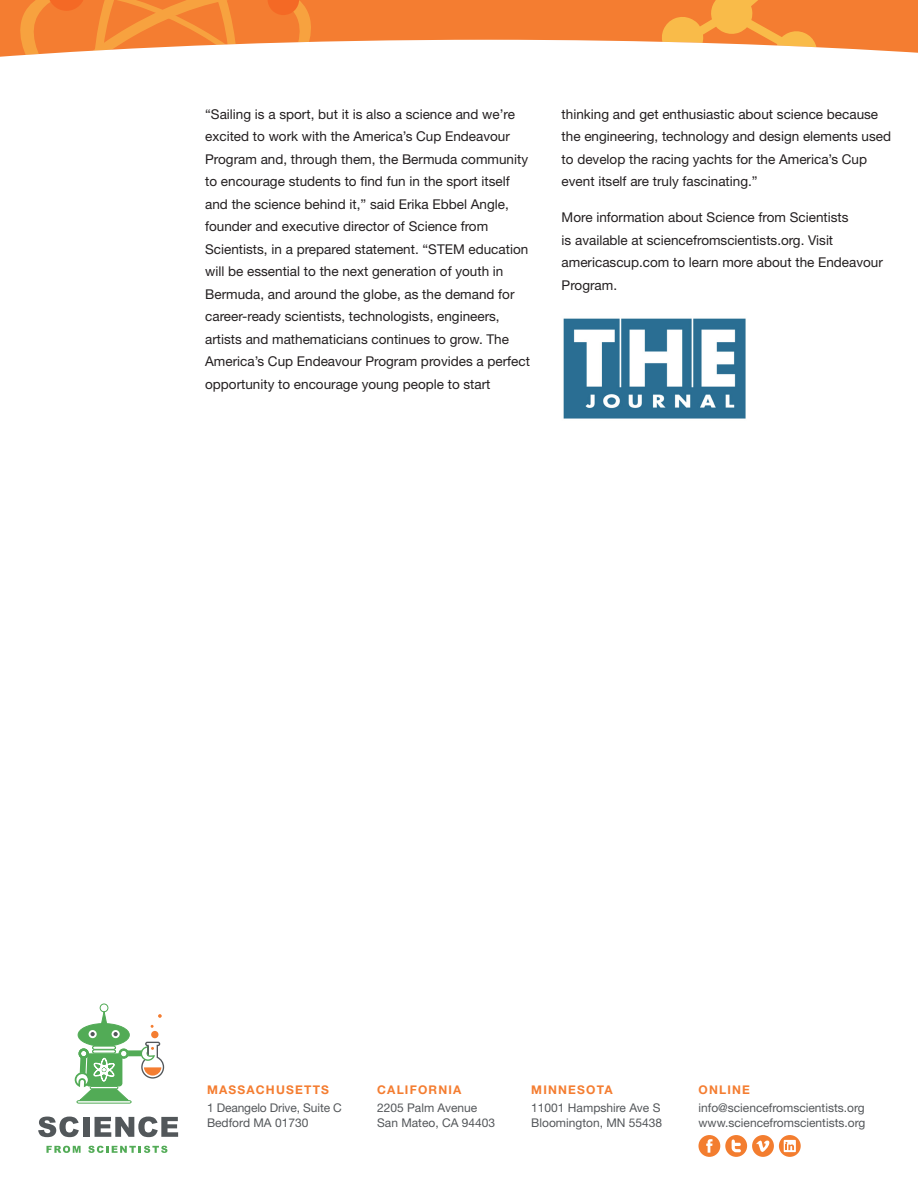
<style>
.page{position:relative;width:918px;height:1188px;background:#fff}
.page>*{position:absolute;margin:0;border:0;box-sizing:border-box;transform-origin:0 0}
.News_Body_Copy{font:13.5px/22.5px "Helvetica Neue";color:#231f20}
.t1{font:12px/15px "Helvetica Neue";color:#54575a}
.t2{font:700 12px "Helvetica Neue";letter-spacing:.1em;color:#f47d31}
</style>
<div class="page">
<svg style="left:698px;top:1135px;width:103px;height:22px"></svg>
<svg style="left:38px;top:1117px;width:41px;height:20px"></svg>
<div style="left:83px;top:1117px;width:6px;height:20px;background:#52575a"></div>
<svg style="left:95px;top:1117px;width:83px;height:20px"></svg>
<svg style="left:74px;top:1003px;width:91px;height:101px"></svg>
<svg style="left:46px;top:1146px;width:35px;height:7px"></svg>
<svg style="left:88px;top:1146px;width:79px;height:7px"></svg>
<svg style="left:0;top:0;width:918px;height:57px;fill:#f47d31"></svg>
<svg style="left:661px;top:0;width:185px;height:57px"></svg>
<svg style="left:5px;top:0;width:322px;height:56px;background:#f69752"></svg>
<img style="left:563px;top:318px;width:183px;height:101px">
<p class="News_Body_Copy" style="left:205px;top:102px;width:326px">“Sailing is a sport, but it is also a science and we’re excited to work with the America’s Cup Endeavour Program and, through them, the Bermuda community to encourage students to find fun in the sport itself and the science behind it,” said Erika Ebbel Angle, founder and executive director of Science from Scientists, in a prepared statement. “STEM education will be essential to the next generation of youth in Bermuda, and around the globe, as the demand for career-ready scientists, technologists, engineers, artists and mathematicians continues to grow. The America’s Cup Endeavour Program provides a perfect opportunity to encourage young people to start</p>
<p class="News_Body_Copy" style="left:562px;top:102px;width:331px">thinking and get enthusiastic about science because the engineering, technology and design elements used to develop the racing yachts for the America’s Cup event itself are truly fascinating.”</p>
<p class="News_Body_Copy" style="left:562px;top:206px;width:323px">More information about Science from Scientists<br>is available at sciencefromscientists.org. Visit americascup.com to learn more about the Endeavour Program.</p>
<p class="t2" style="left:207px;top:1083px;width:123px">MASSACHUSETTS</p>
<p class="t1" style="left:207px;top:1100px;width:136px">1 Deangelo Drive, Suite C<br>Bedford MA 01730</p>
<p class="t2" style="left:377px;top:1083px;width:86px">CALIFORNIA</p>
<p class="t1" style="left:377px;top:1100px;width:120px">2205 Palm Avenue<br>San Mateo, CA 94403</p>
<p class="t2" style="left:531px;top:1083px;width:83px">MINNESOTA</p>
<p class="t1" style="left:531px;top:1100px;width:132px">11001 Hampshire Ave S<br>Bloomington, MN 55438</p>
<p class="t2" style="left:698px;top:1083px;width:53px">ONLINE</p>
<p class="t1" style="left:698px;top:1100px;width:168px">info@sciencefromscientists.org www.sciencefromscientists.org</p>
</div>
